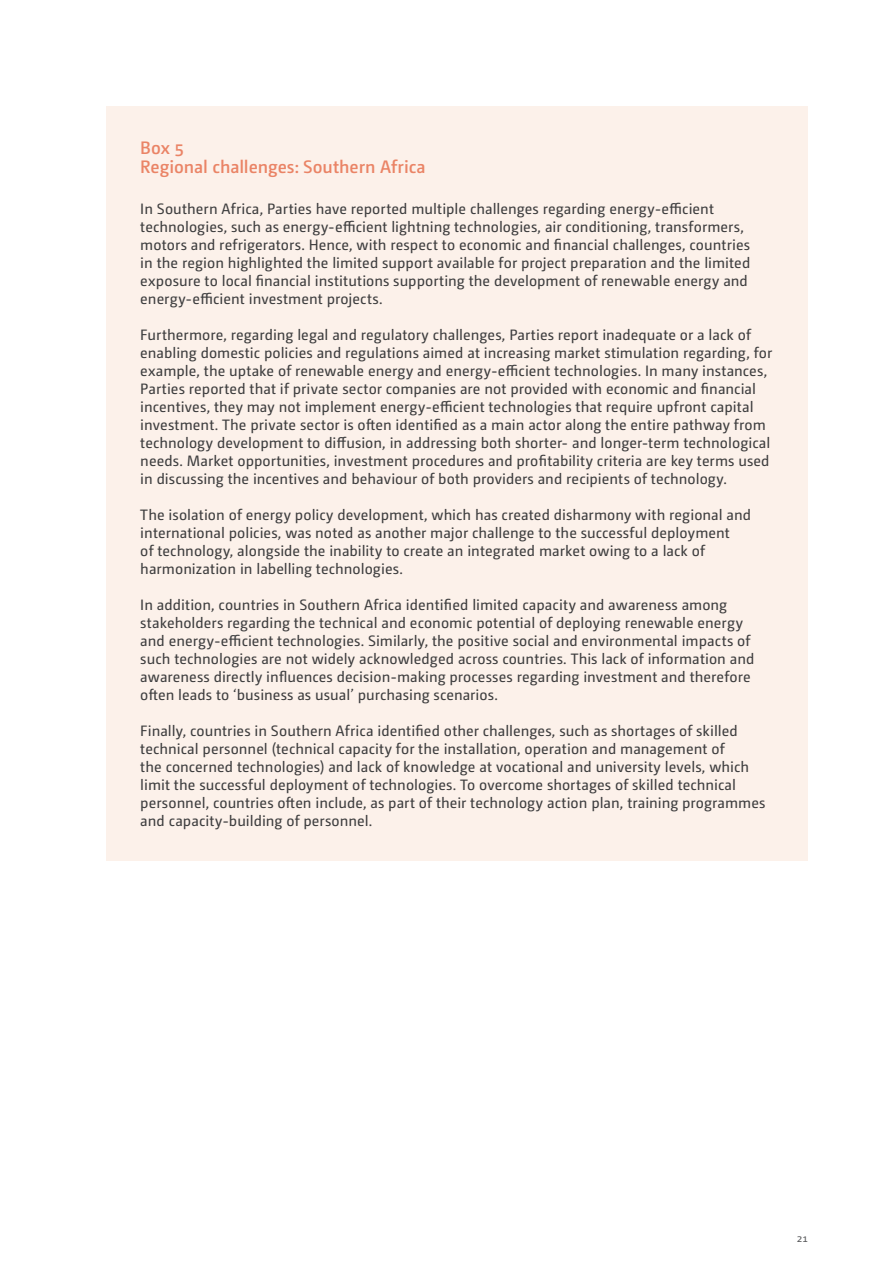
<style>
.page{position:relative;width:893px;height:1263px;background:#fff}
.page>*{position:absolute;margin:0;border:0;box-sizing:border-box;transform-origin:0 0}
.t1{font:600 18px/19px "Camingo Dos Pro";letter-spacing:-.005em;color:#ea8466}
.t2{font:15px/18px "Camingo Dos Pro";letter-spacing:.005em;color:#3e3e3f}
.t3{font:10.5px "Camingo Dos Pro";color:#57585a}
</style>
<div class="page">
<div style="left:106px;top:107px;width:702px;height:754px;background:#fcf1ea"></div>
<p class="t1" style="left:140px;top:140px;width:287px">Box 5<br>Regional challenges: Southern Africa</p>
<p class="t2" style="left:140px;top:201px;width:612px">In Southern Africa, Parties have reported multiple challenges regarding energy-efficient technologies, such as energy-efficient lightning technologies, air conditioning, transformers, motors and refrigerators. Hence, with respect to economic and financial challenges, countries in the region highlighted the limited support available for project preparation and the limited exposure to local financial institutions supporting the development of renewable energy and energy-efficient investment projects.</p>
<p class="t2" style="left:140px;top:327px;width:633px">Furthermore, regarding legal and regulatory challenges, Parties report inadequate or a lack of enabling domestic policies and regulations aimed at increasing market stimulation regarding, for example, the uptake of renewable energy and energy-efficient technologies. In many instances, Parties reported that if private sector companies are not provided with economic and financial incentives, they may not implement energy-efficient technologies that require upfront capital investment. The private sector is often identified as a main actor along the entire pathway from technology development to diffusion, in addressing both shorter- and longer-term technological needs. Market opportunities, investment procedures and profitability criteria are key terms used in discussing the incentives and behaviour of both providers and recipients of technology.</p>
<p class="t2" style="left:140px;top:507px;width:612px">The isolation of energy policy development, which has created disharmony with regional and international policies, was noted as another major challenge to the successful deployment<br>of technology, alongside the inability to create an integrated market owing to a lack of harmonization in labelling technologies.</p>
<p class="t2" style="left:140px;top:597px;width:616px">In addition, countries in Southern Africa identified limited capacity and awareness among stakeholders regarding the technical and economic potential of deploying renewable energy and energy-efficient technologies. Similarly, the positive social and environmental impacts of such technologies are not widely acknowledged across countries. This lack of information and awareness directly influences decision-making processes regarding investment and therefore often leads to ‘business as usual’ purchasing scenarios.</p>
<p class="t2" style="left:140px;top:723px;width:627px">Finally, countries in Southern Africa identified other challenges, such as shortages of skilled technical personnel (technical capacity for the installation, operation and management of<br>the concerned technologies) and lack of knowledge at vocational and university levels, which limit the successful deployment of technologies. To overcome shortages of skilled technical personnel, countries often include, as part of their technology action plan, training programmes and capacity-building of personnel.</p>
<p class="t3" style="left:797px;top:1233px;width:13px">21</p>
</div>
